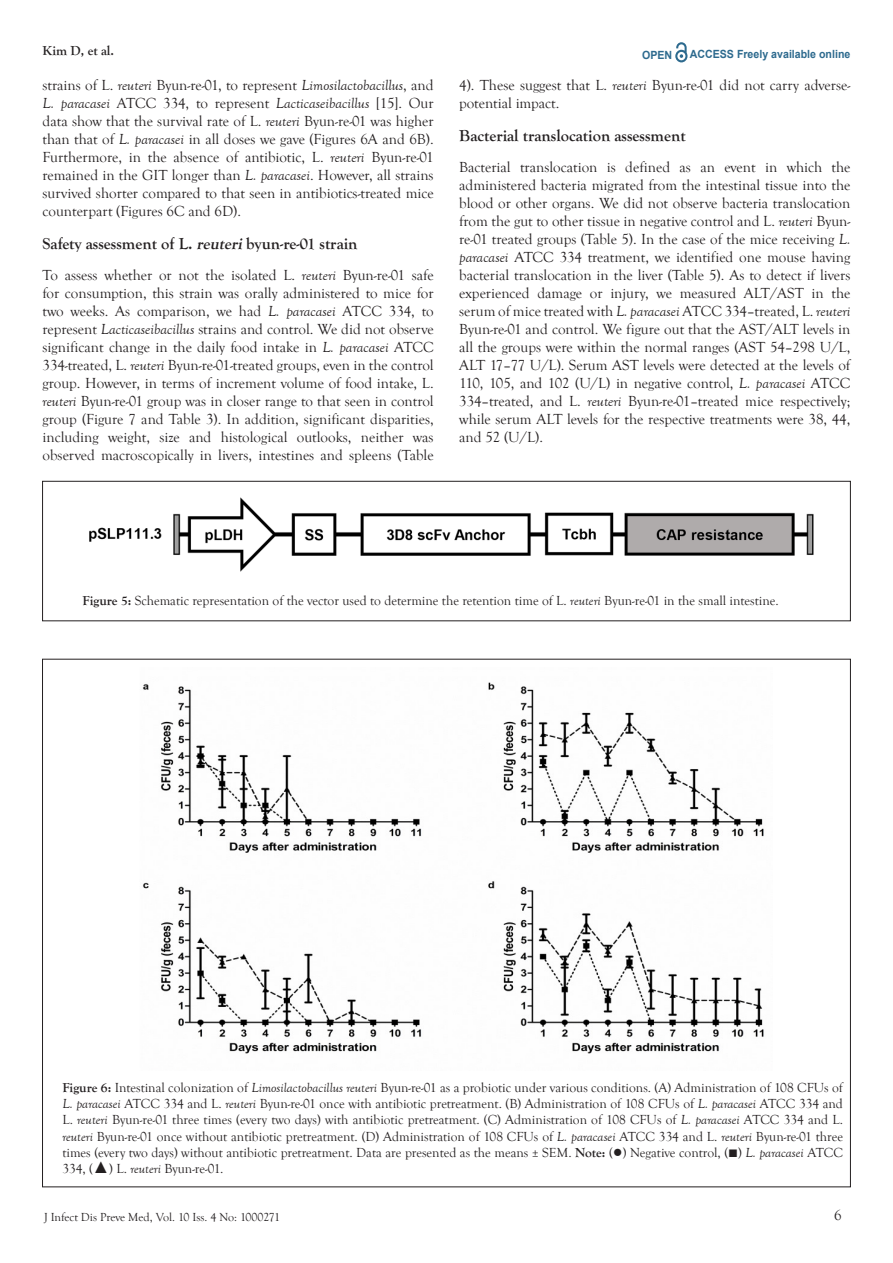
<style>
.page{position:relative;width:893px;height:1263px;background:#fff}
.page>*{position:absolute;margin:0;border:0;box-sizing:border-box;transform-origin:0 0}
.t1{font:700 16.5px "Goudy Old Style T";color:#231f20}
.Body_Text_First_Inde{font:15px/18px "Goudy Old Style T";color:#231f20;text-align:justify}
.t2{font:13.5px/16.2px "Goudy Old Style T";color:#231f20;text-align:justify}
.t3{font:700 13.5px "Goudy Old Style T";color:#231f20}
.t4{font:12px "Goudy Old Style T";color:#231f20}
.t5{font:700 11.25px "Arial";color:#2d6a8e;scale:.94 1}
.s1{font-style:italic}
.s2{font-weight:700}
.s3{font-family:"Times New Roman";font-size:16.5px}
</style>
<div class="page">
<svg style="left:675px;top:43px;width:12px;height:19px"></svg>
<div style="left:43px;top:481px;width:807px;height:140px;border:1px solid #231f20"></div>
<img style="left:89px;top:497px;width:725px;height:75px">
<img style="left:143px;top:682px;width:621px;height:372px">
<p class="t3" style="left:43px;top:43px;width:73px">Kim D, et al.</p>
<p class="t5" style="left:642px;top:47px;width:34px">OPEN</p>
<p class="t5" style="left:690px;top:46px;width:172px">ACCESS Freely available online</p>
<p class="Body_Text_First_Inde" style="left:43px;top:77px;width:393px">strains of L. <span class="s1">reuteri</span> Byun-re-01, to represent <span class="s1">Limosilactobacillus</span>, and <span class="s1">L. paracasei</span> ATCC 334, to represent <span class="s1">Lacticaseibacillus</span> [15]. Our data show that the survival rate of L. <span class="s1">reuteri</span> Byun-re-01 was higher than that of <span class="s1">L. paracasei</span> in all doses we gave (Figures 6A and 6B).<br>Furthermore, in the absence of antibiotic, L. <span class="s1">reuteri</span> Byun-re-01 remained in the GIT longer than <span class="s1">L. paracasei</span>. However, all strains survived shorter compared to that seen in antibiotics-treated mice counterpart (Figures 6C and 6D).</p>
<p class="t1" style="left:43px;top:234px;width:317px">Safety assessment of L. <span class="s1">reuteri</span>byun-re-01 strain</p>
<p class="Body_Text_First_Inde" style="left:43px;top:266px;width:393px">To assess whether or not the isolated L. <span class="s1">reuteri</span> Byun-re-01 safe for consumption, this strain was orally administered to mice for two weeks. As comparison, we had <span class="s1">L. paracasei</span> ATCC 334, to represent <span class="s1">Lacticaseibacillus</span> strains and control. We did not observe significant change in the daily food intake in <span class="s1">L. paracasei</span> ATCC 334-treated, L. <span class="s1">reuteri</span> Byun-re-01-treated groups, even in the control group. However, in terms of increment volume of food intake, L. <span class="s1">reuteri</span> Byun-re-01 group was in closer range to that seen in control group (Figure 7 and Table 3). In addition, significant disparities, including weight, size and histological outlooks, neither was observed macroscopically in livers, intestines and spleens (Table</p>
<p class="Body_Text_First_Inde" style="left:459px;top:77px;width:393px">4). These suggest that L. <span class="s1">reuteri</span> Byun-re-01 did not carry adverse&shy;potential impact.</p>
<p class="t1" style="left:459px;top:126px;width:228px">Bacterial translocation assessment</p>
<p class="Body_Text_First_Inde" style="left:459px;top:158px;width:393px">Bacterial translocation is defined as an event in which the administered bacteria migrated from the intestinal tissue into the blood or other organs. We did not observe bacteria translocation from the gut to other tissue in negative control and L. <span class="s1">reuteri</span> Byun&shy;re-01 treated groups (Table 5). In the case of the mice receiving <span class="s1">L. paracasei</span> ATCC 334 treatment, we identified one mouse having bacterial translocation in the liver (Table 5). As to detect if livers experienced damage or injury, we measured ALT/AST in the serum of mice treated with <span class="s1">L. paracasei</span> ATCC 334–treated, L. <span class="s1">reuteri </span>Byun-re-01 and control. We figure out that the AST/ALT levels in all the groups were within the normal ranges (AST 54–298 U/L, ALT 17–77 U/L). Serum AST levels were detected at the levels of 110, 105, and 102 (U/L) in negative control, <span class="s1">L. paracasei</span> ATCC 334–treated, and L. <span class="s1">reuteri</span> Byun-re-01–treated mice respectively; while serum ALT levels for the respective treatments were 38, 44, and 52 (U/L).</p>
<p class="t2" style="left:83px;top:593px;width:698px"><span class="s2">Figure 5:</span> Schematic representation of the vector used to determine the retention time of L. <span class="s1">reuteri</span> Byun-re-01 in the small intestine.</p>
<p class="t2" style="left:62px;top:1080px;width:782px"><span class="s2">Figure 6:</span> Intestinal colonization of <span class="s1">Limosilactobacillus reuteri</span> Byun-re-01 as a probiotic under various conditions. (A) Administration of 108 CFUs of <span class="s1">L. paracasei</span> ATCC 334 and L. <span class="s1">reuteri</span> Byun-re-01 once with antibiotic pretreatment. (B) Administration of 108 CFUs of <span class="s1">L. paracasei</span> ATCC 334 and L. <span class="s1">reuteri</span> Byun-re-01 three times (every two days) with antibiotic pretreatment. (C) Administration of 108 CFUs of <span class="s1">L. paracasei</span> ATCC 334 and L. <span class="s1">reuteri</span> Byun-re-01 once without antibiotic pretreatment. (D) Administration of 108 CFUs of <span class="s1">L. paracasei</span> ATCC 334 and L. <span class="s1">reuteri</span> Byun-re-01 three times (every two days) without antibiotic pretreatment. Data are presented as the means ± SEM. <span class="s2">Note:</span> (<span class="s3">●</span>) Negative control, (<span class="s3">■</span>) <span class="s1">L. paracasei</span> ATCC 334, (<span class="s3">▲</span>) L. <span class="s1">reuteri</span> Byun-re-01.</p>
<p class="t4" style="left:44px;top:1210px;width:238px">J Infect Dis Preve Med, Vol. 10 Iss. 4 No: 1000271</p>
<p class="Body_Text_First_Inde" style="left:834px;top:1207px;width:9px">6</p>
</div>
